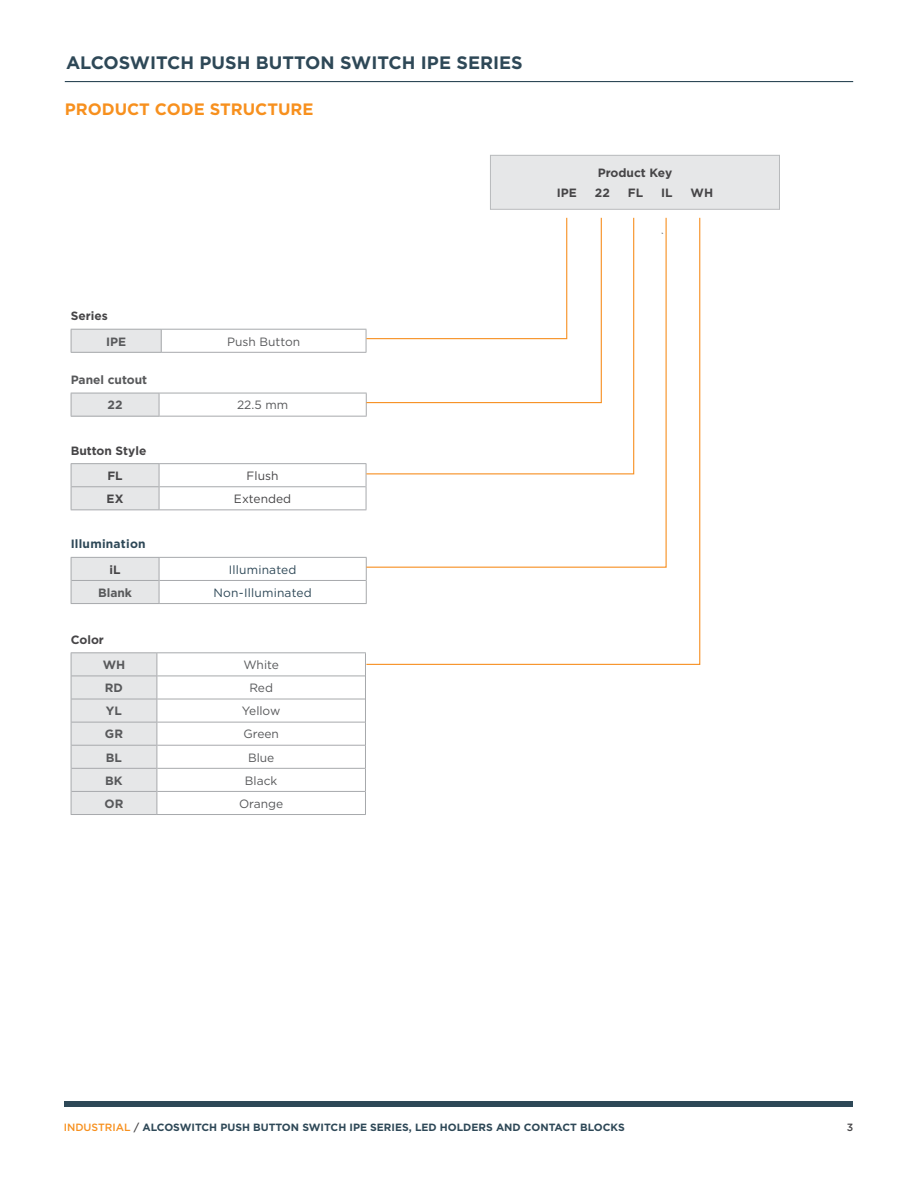
<style>
.page{position:relative;width:918px;height:1188px;background:#fff}
.page>*{position:absolute;margin:0;border:0;box-sizing:border-box;transform-origin:0 0}
.t1{font:700 18px "Gotham";color:#2e4857}
.t2{font:700 16.5px "Gotham";color:#f7901e}
.t3{font:12px "Gotham";color:#58595b}
.t4{font:700 12px/25.2px "Gotham";color:#464547}
.t5{font:700 12px/25.2px "Gotham";color:#58595b}
.t6{font:12px "Gotham";letter-spacing:.015em;color:#2e4857}
.t7{font:12px "Gotham";color:#464547}
.t8{font:700 12px "Gotham";letter-spacing:.02em;color:#2e4857}
.t9{font:700 10.5px "Gotham";color:#2e4857}
.t10{font:500 10.5px "Gotham";color:#464547}
.t11{font:700 7.05px "Gotham";color:#58595b}
.s1{font-weight:500;color:#f7901e}
.s2{font-weight:500;color:#464547}
</style>
<div class="page">
<div style="left:490px;top:155px;width:289px;height:54px;background:#e6e7e8"></div>
<div style="left:490px;top:155px;width:290px;height:55px;border:1px solid #b8babc"></div>
<div style="left:71px;top:329px;width:90px;height:23px;background:#e6e7e8"></div>
<hr style="left:161px;top:329px;width:205px;height:1px;background:#a7a9ac">
<hr style="left:161px;top:352px;width:205px;height:1px;background:#a7a9ac">
<hr style="left:71px;top:329px;width:90px;height:1px;background:#a7a9ac">
<svg style="left:71px;top:330px;width:1px;height:22px"></svg>
<svg style="left:161px;top:330px;width:1px;height:22px"></svg>
<hr style="left:71px;top:352px;width:90px;height:1px;background:#a7a9ac">
<div style="left:71px;top:393px;width:88px;height:23px;background:#e6e7e8"></div>
<hr style="left:159px;top:393px;width:208px;height:1px;background:#a7a9ac">
<hr style="left:159px;top:416px;width:208px;height:1px;background:#a7a9ac">
<hr style="left:71px;top:416px;width:88px;height:1px;background:#a7a9ac">
<hr style="left:71px;top:393px;width:88px;height:1px;background:#a7a9ac">
<svg style="left:71px;top:393px;width:1px;height:23px"></svg>
<svg style="left:159px;top:393px;width:1px;height:23px"></svg>
<hr style="left:71px;top:463px;width:88px;height:1px;background:#a7a9ac">
<hr style="left:159px;top:463px;width:207px;height:1px;background:#a7a9ac">
<svg style="left:71px;top:464px;width:89px;height:46px;background:#e2e3e4"></svg>
<hr style="left:159px;top:486px;width:207px;height:1px;background:#a7a9ac">
<hr style="left:159px;top:509px;width:207px;height:1px;background:#a7a9ac">
<hr style="left:159px;top:580px;width:207px;height:1px;background:#a7a9ac">
<hr style="left:159px;top:603px;width:208px;height:1px;background:#a7a9ac">
<hr style="left:159px;top:557px;width:208px;height:1px;background:#a7a9ac">
<svg style="left:71px;top:557px;width:89px;height:47px;background:#e1e2e3"></svg>
<hr style="left:71px;top:652px;width:86px;height:1px;background:#a7a9ac">
<hr style="left:157px;top:652px;width:209px;height:1px;background:#a7a9ac">
<svg style="left:71px;top:653px;width:87px;height:162px;background:#e2e3e4"></svg>
<svg style="left:365px;top:666px;width:1px;height:148px"></svg>
<hr style="left:157px;top:676px;width:208px;height:1px;background:#a7a9ac">
<hr style="left:157px;top:699px;width:208px;height:1px;background:#a7a9ac">
<hr style="left:157px;top:722px;width:208px;height:1px;background:#a7a9ac">
<hr style="left:157px;top:745px;width:208px;height:1px;background:#a7a9ac">
<hr style="left:157px;top:768px;width:208px;height:1px;background:#a7a9ac">
<hr style="left:157px;top:791px;width:208px;height:1px;background:#a7a9ac">
<hr style="left:157px;top:814px;width:209px;height:1px;background:#a7a9ac">
<svg style="left:365px;top:217px;width:336px;height:449px"></svg>
<svg style="left:365px;top:217px;width:302px;height:351px"></svg>
<svg style="left:365px;top:217px;width:270px;height:258px"></svg>
<div style="left:65px;top:1101px;width:788px;height:6px;background:#2e4857"></div>
<hr style="left:65px;top:81px;width:788px;height:1px;background:#2e4857">
<h1 class="t1" style="left:66px;top:51px;width:458px">ALCOSWITCH PUSH BUTTON SWITCH IPE SERIES</h1>
<h2 class="t2" style="left:65px;top:99px;width:250px">PRODUCT CODE STRUCTURE</h2>
<p class="t4" style="left:71px;top:303px;width:39px">Series</p>
<p class="t5" style="left:106px;top:329px;width:22px">IPE</p>
<p class="t3" style="left:227px;top:334px;width:75px">Push Button</p>
<p class="t5" style="left:108px;top:367px;width:41px;text-indent:-37px">Panel cutout<br>22</p>
<p class="t3" style="left:237px;top:397px;width:53px">22.5 mm</p>
<p class="t4" style="left:107px;top:438px;width:41px;text-indent:-37px">Button Style<br>FL</p>
<p class="t7" style="left:247px;top:468px;width:33px">Flush</p>
<p class="t4" style="left:107px;top:486px;width:18px">EX</p>
<p class="t7" style="left:234px;top:491px;width:59px">Extended</p>
<p class="t8" style="left:71px;top:536px;width:77px">Illumination</p>
<p class="t4" style="left:110px;top:557px;width:13px">iL</p>
<p class="t6" style="left:229px;top:562px;width:69px">Illuminated</p>
<p class="t5" style="left:98px;top:580px;width:35px">Blank</p>
<p class="t6" style="left:214px;top:585px;width:100px">Non-Illuminated</p>
<p class="t4" style="left:71px;top:627px;width:35px">Color</p>
<p class="t5" style="left:103px;top:652px;width:24px">WH</p>
<p class="t3" style="left:243px;top:657px;width:37px">White</p>
<p class="t5" style="left:105px;top:675px;width:20px">RD</p>
<p class="t3" style="left:249px;top:680px;width:25px">Red</p>
<p class="t5" style="left:106px;top:698px;width:18px">YL</p>
<p class="t3" style="left:242px;top:703px;width:40px">Yellow</p>
<p class="t5" style="left:105px;top:722px;width:20px">GR</p>
<p class="t3" style="left:243px;top:727px;width:37px">Green</p>
<p class="t5" style="left:106px;top:745px;width:18px">BL</p>
<p class="t3" style="left:248px;top:750px;width:28px">Blue</p>
<p class="t5" style="left:105px;top:768px;width:19px">BK</p>
<p class="t3" style="left:245px;top:773px;width:34px">Black</p>
<p class="t5" style="left:105px;top:791px;width:20px">OR</p>
<p class="t3" style="left:239px;top:796px;width:46px">Orange</p>
<p class="t4" style="left:598px;top:160px;width:76px">Product Key</p>
<p class="t4" style="left:557px;top:180px;width:22px">IPE</p>
<p class="t4" style="left:595px;top:180px;width:16px">22</p>
<p class="t4" style="left:628px;top:180px;width:17px">FL</p>
<p class="t4" style="left:661px;top:180px;width:13px">IL</p>
<p class="t4" style="left:691px;top:180px;width:24px">WH</p>
<p class="t11" style="left:661px;top:231px;width:5px">`</p>
<p class="t9" style="left:64px;top:1120px;width:562px"><span class="s1">INDUSTRIAL</span> <span class="s2">/</span> ALCOSWITCH PUSH BUTTON SWITCH IPE SERIES, LED HOLDERS AND CONTACT BLOCKS</p>
<p class="t10" style="left:847px;top:1120px;width:8px">3</p>
</div>
